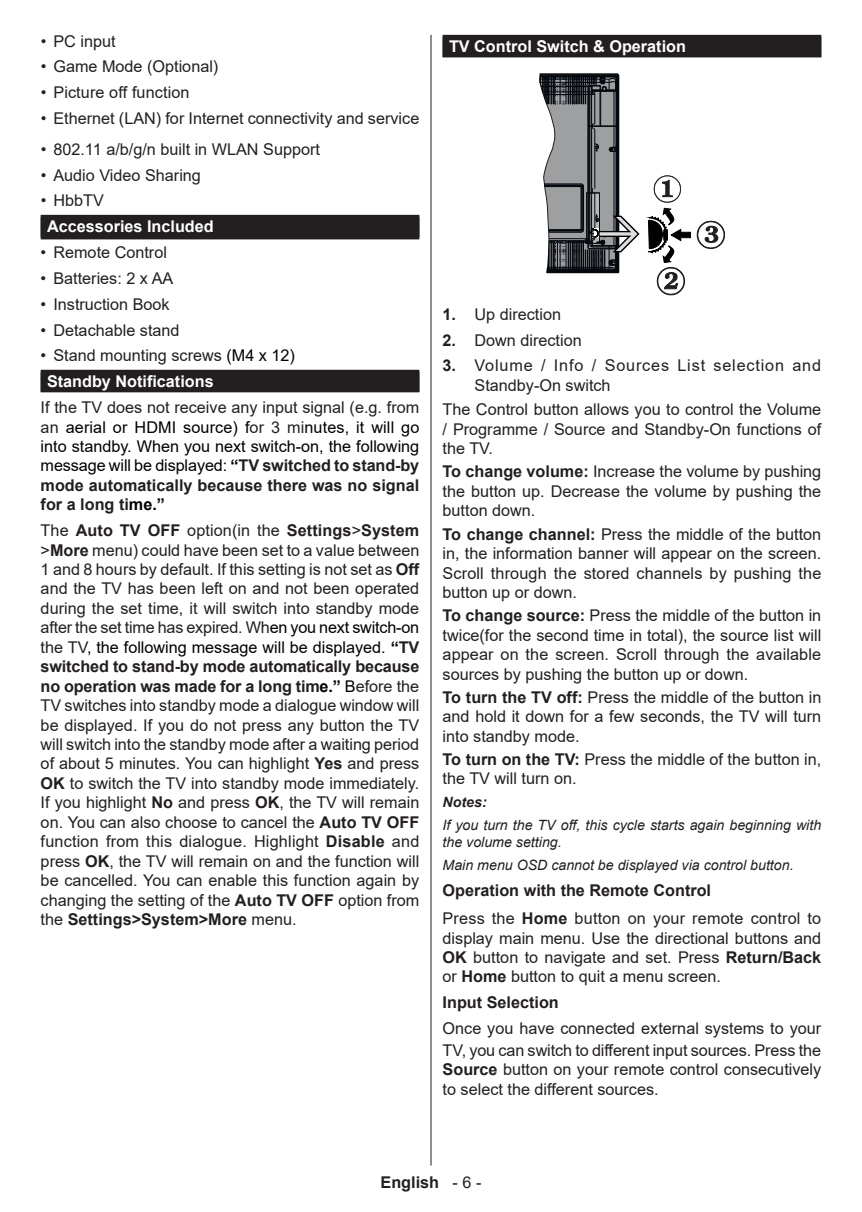
<style>
.page{position:relative;width:862px;height:1212px;background:#fff}
.page>*{position:absolute;margin:0;border:0;box-sizing:border-box;transform-origin:0 0}
.t1{font:16.2px/19.3px "Arial";color:#231f20;text-align:justify}
.t2{font:16.2px/19.3px "Arial";color:#000;text-align:justify}
.t3{font:16.2px/19.3px "Arial";letter-spacing:.05em;color:#231f20}
.t4{font:700 16.2px "Arial";color:#fff}
.t5{font:700 16.2px "Arial";color:#231f20}
.t6{font:italic 14.17px/17.1px "Arial";color:#231f20}
.t7{font:italic 700 14.17px "Arial";color:#231f20}
.s1{color:#000001}
.s2{font-weight:700;color:#fff}
.s3{color:#231f20}
.s4{font-weight:700}
.s5{font-weight:700;color:#231f20}
.s6{font-weight:700;color:#000001}
.s7{color:#000}
.s8{font-weight:700;color:#000}
.s9{font-weight:400}
</style>
<div class="page">
<hr style="left:430px;top:35px;width:1px;height:1130px;background:#231f20">
<div style="left:41px;top:215px;width:378px;height:22px;background:#231f20"></div>
<div style="left:41px;top:217px;width:378px;height:22px;background:#231f20"></div>
<div style="left:41px;top:370px;width:378px;height:22px;background:#231f20"></div>
<div style="left:442px;top:35px;width:378px;height:22px;background:#231f20"></div>
<svg style="left:696px;top:221px;width:28px;height:28px"></svg>
<svg style="left:539px;top:74px;width:100px;height:199px"></svg>
<svg style="left:647px;top:175px;width:43px;height:120px"></svg>
<p class="t1" style="left:41px;top:31px;width:76px">• PC input</p>
<p class="t1" style="left:41px;top:57px;width:179px">• Game Mode (Optional)</p>
<p class="t1" style="left:41px;top:83px;width:150px">• Picture off function</p>
<p class="t1" style="left:41px;top:109px;width:380px">• Ethernet (LAN) for Internet connectivity and service</p>
<p class="t1" style="left:41px;top:139px;width:280px">• 802.11 a/b/g/n built in WLAN Support</p>
<p class="t1" style="left:41px;top:165px;width:162px">• Audio Video Sharing</p>
<p class="t1" style="left:41px;top:191px;width:65px">• HbbTV</p>
<p class="t4" style="left:47px;top:215px;width:168px">Accessories Included</p>
<p class="t1" style="left:41px;top:243px;width:128px">• Remote Control</p>
<p class="t1" style="left:41px;top:268px;width:134px">• Batteries: 2 x AA</p>
<p class="t1" style="left:41px;top:294px;width:130px">• Instruction Book</p>
<p class="t1" style="left:41px;top:320px;width:140px">• Detachable stand</p>
<p class="t1" style="left:47px;top:343px;width:249px;line-height:25.9px;text-indent:-6px">• Stand mounting screws <span class="s1">(M4 x 12)<br></span><span class="s2">Standby Notifications</span></p>
<p class="t2" style="left:41px;top:398px;width:380px"><span class="s3">If the TV does not receive any input signal (e.g. from an</span> aerial or HDMI source) f<span class="s3">or 3 mi</span>nutes, it will go into standby. When you next switch-on, the following message will be displayed: <span class="s4">“</span><span class="s5">TV switched to stand-by mode automatically because there was no signal for a long ti</span><span class="s6">me.”</span></p>
<p class="t1" style="left:41px;top:521px;width:380px">The <span class="s4">Auto TV OFF</span> option(in the <span class="s4">Settings</span>&gt;<span class="s4">System </span>&gt;<span class="s4">More</span> menu) could have been set to a value between 1 and 8 hours by default. If this setting is not set as <span class="s4">Off </span>and the TV has been left on and not been operated during the set time, it will switch into standby mode after the set time has expired. Wh<span class="s7">en you next switch-on </span>the TV<span class="s7">, the following message will be displayed.</span> <span class="s8">“</span><span class="s4">TV switched to stand-by mode automatically because no operation was made for a long tim</span><span class="s6">e.”</span> <span class="s1">B</span>efore the TV switches into standby mode a dialogue window will be displayed. If you do not press any button the TV will switch into the standby mode after a waiting period of about 5 minutes. You can highlight <span class="s4">Yes</span> and press <span class="s4">OK</span> to switch the TV into standby mode immediately.<br>If you highlight <span class="s4">No</span> and press <span class="s4">OK</span>, the TV will remain on. You can also choose to cancel the <span class="s4">Auto TV OFF </span>function from this dialogue. Highlight <span class="s4">Disable</span> and press <span class="s4">OK</span>, the TV will remain on and the function will be cancelled. You can enable this function again by changing the setting of the <span class="s4">Auto TV OFF</span> option from the <span class="s4">Settings&gt;System&gt;More</span> menu.</p>
<p class="t4" style="left:448px;top:35px;width:238px">TV Control Switch &amp; Operation</p>
<p class="t1" style="left:442px;top:304px;width:120px"><span class="s4">1.</span> Up direction</p>
<p class="t1" style="left:442px;top:330px;width:141px"><span class="s4">2.</span> Down direction</p>
<p class="t3" style="left:474px;top:356px;width:348px;text-indent:-32px"><span class="s4">3.</span> Volume / Info / Sources List selection and<br>Standby-On switch</p>
<p class="t1" style="left:442px;top:400px;width:380px">The Control button allows you to control the Volume / Programme / Source and Standby-On functions of the TV.</p>
<p class="t1" style="left:442px;top:462px;width:380px"><span class="s4">To change volume:</span> Increase the volume by pushing the button up. Decrease the volume by pushing the button down.</p>
<p class="t1" style="left:442px;top:524px;width:380px"><span class="s4">To change channel:</span> Press the middle of the button in, the information banner will appear on the screen.<br>Scroll through the stored channels by pushing the button up or down.</p>
<p class="t1" style="left:442px;top:606px;width:380px"><span class="s4">To change source:</span> Press the middle of the button in twice(for the second time in total), the source list will appear on the screen. Scroll through the available sources by pushing the button up or down.</p>
<p class="t1" style="left:442px;top:687px;width:380px"><span class="s4">To turn the TV off:</span> Press the middle of the button in and hold it down for a few seconds, the TV will turn into standby mode.</p>
<p class="t1" style="left:442px;top:749px;width:380px"><span class="s4">To turn on the TV:</span> Press the middle of the button in, the TV will turn on.</p>
<p class="t7" style="left:442px;top:792px;width:46px">Notes:</p>
<p class="t6" style="left:442px;top:816px;width:380px">If you turn the TV off, this cycle starts again beginning with the volume setting.</p>
<p class="t6" style="left:442px;top:857px;width:352px">Main menu OSD cannot be displayed via control button.</p>
<p class="t1" style="left:442px;top:876px;width:380px;line-height:27.9px"><span class="s4">Operation with the Remote Control<br></span>Press the <span class="s4">Home</span> button on your remote control to</p>
<p class="t1" style="left:442px;top:928px;width:380px">display main menu. Use the directional buttons and <span class="s4">OK</span> button to navigate and set. Press <span class="s4">Return/Back </span>or <span class="s4">Home</span> button to quit a menu screen.</p>
<p class="t5" style="left:442px;top:991px;width:118px">Input Selection</p>
<p class="t1" style="left:442px;top:1017px;width:380px;line-height:21.6px">Once you have connected external systems to your<br>TV, you can switch to different input sources. Press the</p>
<p class="t1" style="left:442px;top:1060px;width:380px"><span class="s4">Source</span> button on your remote control consecutively to select the different sources.</p>
<p class="t5" style="left:380px;top:1171px;width:102px">English <span class="s9">- 6 -</span></p>
</div>
